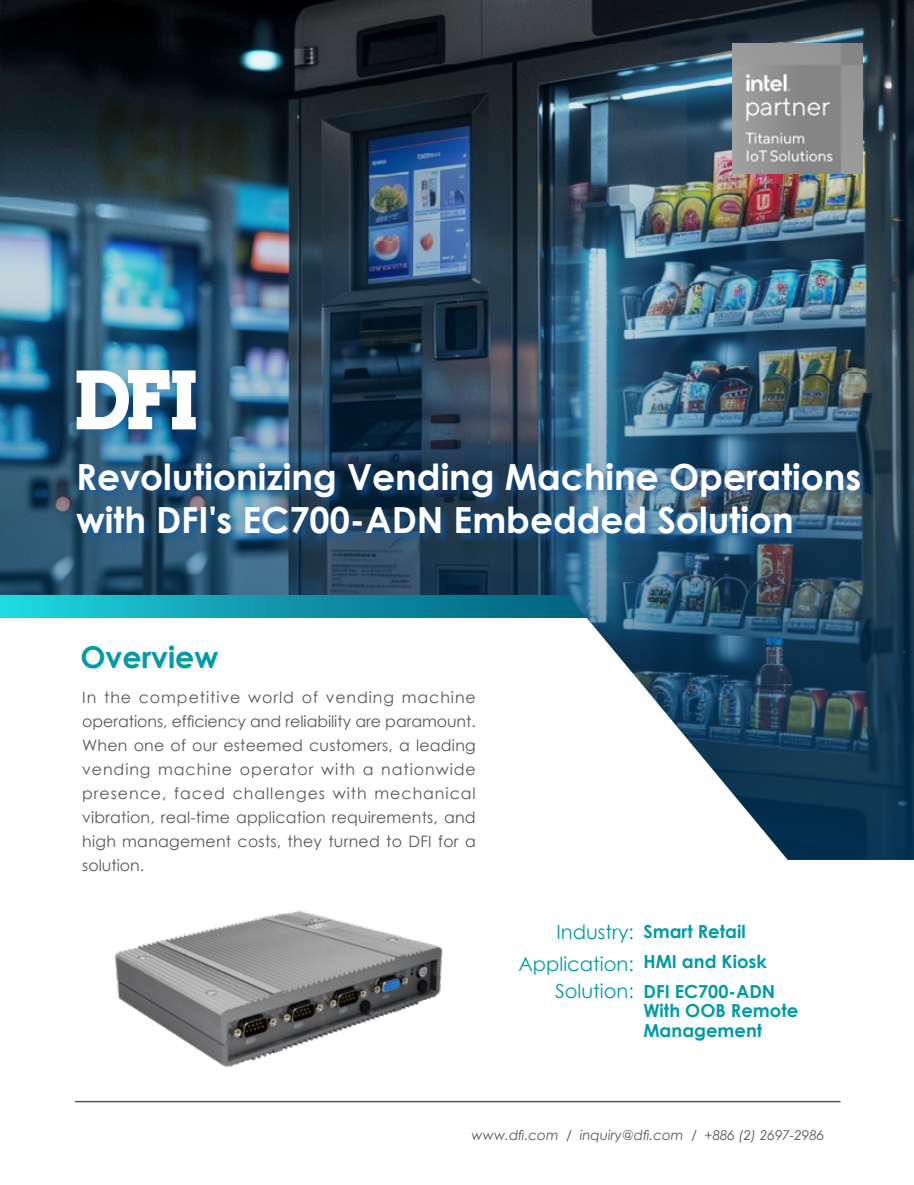
<style>
.page{position:relative;width:914px;height:1185px;background:#fff}
.page>*{position:absolute;margin:0;border:0;box-sizing:border-box;transform-origin:0 0}
.t1{font:700 36px/43.5px "Century Gothic";color:#fff}
.t2{font:700 30px "Century Gothic";color:#009ca6}
.t3{font:19.5px/27px "Century Gothic";color:#009ca6;text-align:right}
.t4{font:19.5px "Century Gothic";color:#009ba5}
.t5{font:700 18px/30px "Century Gothic";color:#009ba5}
.t6{font:15.75px/24px "Century Gothic";letter-spacing:.015em;color:#595757;text-align:justify}
.t7{font:italic 13.5px "Century Gothic";color:#595757}
</style>
<div class="page">
<hr style="left:75px;top:1101px;width:765px;height:1px;background:#595757">
<img style="left:0;top:0;width:914px;height:860px">
<div style="left:75px;top:462px;width:794px;height:82px;background:#15599f;opacity:.75"></div>
<div style="left:72px;top:365px;width:137px;height:78px;background:#15599f;opacity:.5"></div>
<svg style="left:77px;top:370px;width:118px;height:59px"></svg>
<img style="left:115px;top:910px;width:328px;height:157px">
<img style="left:732px;top:44px;width:130px;height:129px">
<h1 class="t1" style="left:76px;top:454px;width:786px">Revolutionizing Vending Machine Operations with DFI's EC700-ADN Embedded Solution</h1>
<h2 class="t2" style="left:80px;top:634px;width:140px">Overview</h2>
<p class="t6" style="left:82px;top:685px;width:395px">In the competitive world of vending machine operations, efficiency and reliability are paramount.<br>When one of our esteemed customers, a leading vending machine operator with a nationwide presence, faced challenges with mechanical vibration, real-time application requirements, and high management costs, they turned to DFI for a solution.</p>
<p class="t4" style="left:556px;top:919px;width:79px">Industry:</p>
<p class="t3" style="left:518px;top:950px;width:117px">Application:<br>Solution:</p>
<p class="t5" style="left:643px;top:916px;width:133px">Smart Retail<br>HMI and Kiosk<br>DFI EC700-ADN</p>
<p class="t5" style="left:643px;top:1000px;width:156px;line-height:19.5px">With OOB Remote<br>Management</p>
<p class="t7" style="left:471px;top:1126px;width:354px">www.dfi.com / inquiry@dfi.com / +886 (2) 2697-2986</p>
</div>
